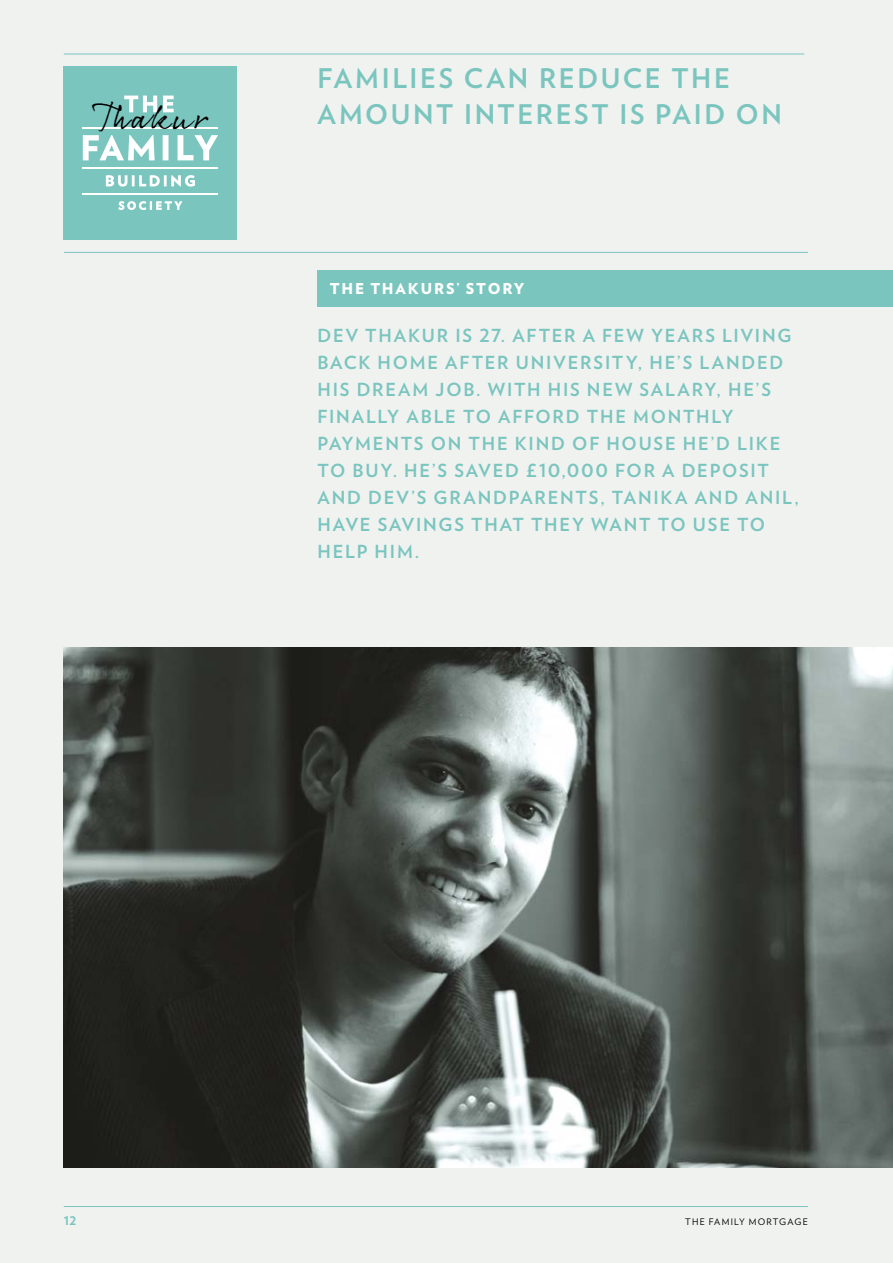
<style>
.page{position:relative;width:893px;height:1263px;background:#f0f2f0}
.page>*{position:absolute;margin:0;border:0;box-sizing:border-box;transform-origin:0 0}
.t1{font:34.2px "Rollerscript Rough";color:#000}
.t2{font:700 27px/36px "Verlag";letter-spacing:.095em;color:#7bc5bf}
.t3{font:700 18px/27px "Verlag";letter-spacing:.1em;color:#7bc5bf}
.t4{font:900 15px "Verlag";letter-spacing:.12em;color:#fff}
.t5{font:700 15px "Verlag";color:#7bc5bf}
.t6{font:9px "Verlag";letter-spacing:.135em;color:#000}
</style>
<div class="page">
<div style="left:64px;top:66px;width:173px;height:173px;background:#7bc5bf"></div>
<svg style="left:83px;top:135px;width:135px;height:25px"></svg>
<svg style="left:106px;top:175px;width:89px;height:12px"></svg>
<svg style="left:118px;top:201px;width:64px;height:9px"></svg>
<hr style="left:83px;top:127px;width:135px;height:1px;background:#fff">
<hr style="left:83px;top:167px;width:135px;height:1px;background:#fff">
<hr style="left:83px;top:193px;width:135px;height:1px;background:#fff">
<svg style="left:124px;top:96px;width:50px;height:16px"></svg>
<hr style="left:64px;top:252px;width:744px;height:1px;background:#7bc5bf">
<div style="left:317px;top:270px;width:576px;height:36px;background:#7bc5bf"></div>
<img style="left:64px;top:648px;width:829px;height:519px">
<hr style="left:64px;top:54px;width:740px;height:1px;background:#7bc5bf">
<hr style="left:64px;top:1206px;width:744px;height:1px;background:#7bc5bf">
<h1 class="t1" style="left:92px;top:96px;width:117px">Thakur</h1>
<h2 class="t2" style="left:317px;top:59px;width:466px">FAMILIES CAN REDUCE THE<br>AMOUNT INTEREST IS PAID ON</h2>
<p class="t4" style="left:330px;top:276px;width:196px">THE THAKURS’ STORY</p>
<p class="t3" style="left:317px;top:321px;width:483px">DEV THAKUR IS 27. AFTER A FEW YEARS LIVING BACK HOME AFTER UNIVERSITY, HE’S LANDED HIS DREAM JOB. WITH HIS NEW SALARY, HE’S FINALLY ABLE TO AFFORD THE MONTHLY PAYMENTS ON THE KIND OF HOUSE HE’D LIKE TO BUY. HE’S SAVED £10,000 FOR A DEPOSIT AND DEV’S GRANDPARENTS, TANIKA AND ANIL, HAVE SAVINGS THAT THEY WANT TO USE TO HELP HIM.</p>
<p class="t5" style="left:64px;top:1207px;width:14px">12</p>
<p class="t6" style="left:685px;top:1215px;width:124px">THE FAMILY MORTGAGE</p>
</div>
